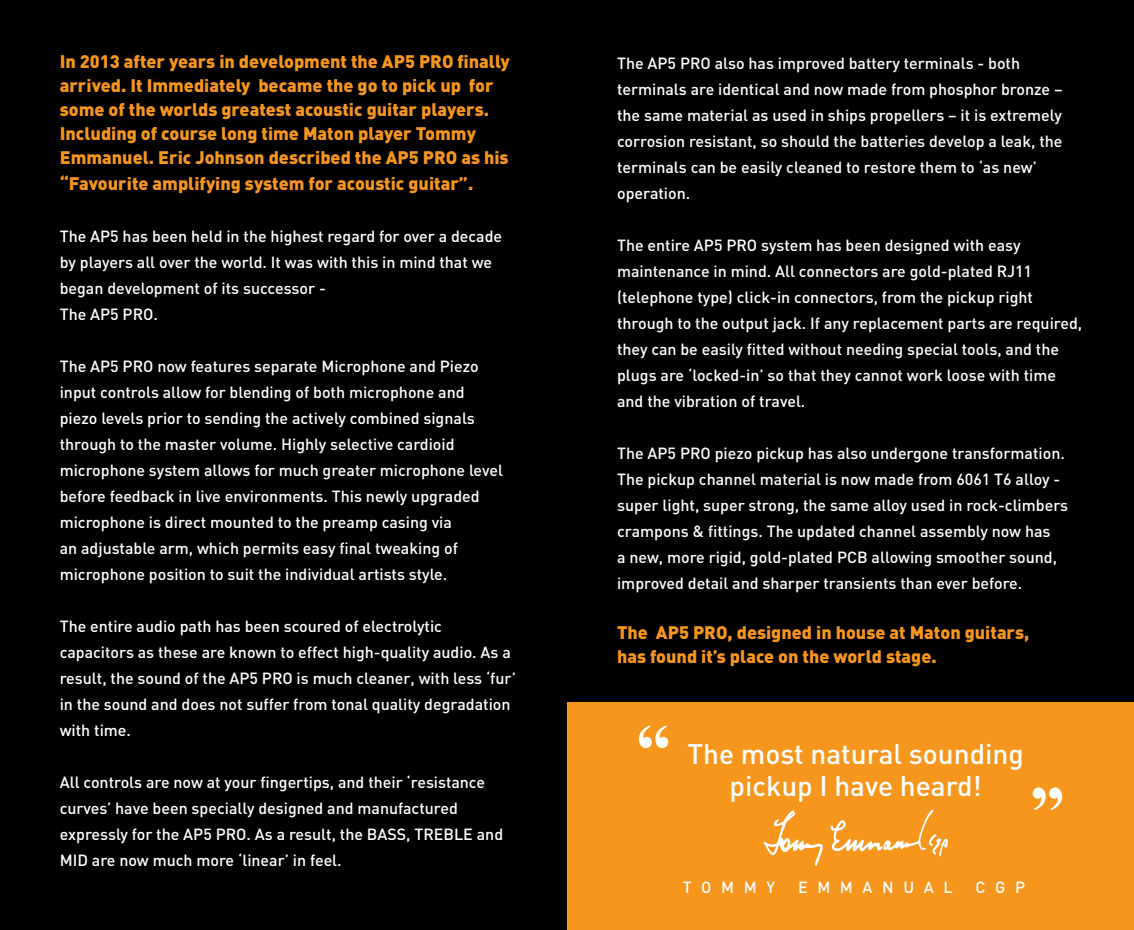
<style>
.page{position:relative;width:1134px;height:930px;background:#000}
.page>*{position:absolute;margin:0;border:0;box-sizing:border-box;transform-origin:0 0}
.t1{font:500 28px/32px "DIN";color:#fff;text-align:center}
.t2{font:900 18px/24px "DIN";color:#f7961d}
.t3{font:500 16px/26px "DIN";color:#fff}
.t4{font:500 16px "DIN";letter-spacing:.6em;color:#fff}
</style>
<div class="page">
<div style="left:567px;top:702px;width:567px;height:228px;background:#f7961d"></div>
<svg style="left:763px;top:810px;width:60px;height:55px"></svg>
<svg style="left:830px;top:810px;width:118px;height:46px"></svg>
<svg style="left:639px;top:725px;width:29px;height:23px"></svg>
<svg style="left:1033px;top:787px;width:29px;height:23px"></svg>
<p class="t2" style="left:60px;top:49px;width:451px">In 2013 after years in development the AP5 PRO finally arrived. It Immediately became the go to pick up for some of the worlds greatest acoustic guitar players.<br>Including of course long time Maton player Tommy Emmanuel. Eric Johnson described the AP5 PRO as his</p>
<p class="t2" style="left:60px;top:171px;width:415px">“Favourite amplifying system for acoustic guitar”.</p>
<p class="t3" style="left:60px;top:223px;width:444px">The AP5 has been held in the highest regard for over a decade by players all over the world. It was with this in mind that we began development of its successor -<br>The AP5 PRO.</p>
<p class="t3" style="left:60px;top:353px;width:445px">The AP5 PRO now features separate Microphone and Piezo input controls allow for blending of both microphone and piezo levels prior to sending the actively combined signals through to the master volume. Highly selective cardioid microphone system allows for much greater microphone level before feedback in live environments. This newly upgraded microphone is direct mounted to the preamp casing via<br>an adjustable arm, which permits easy final tweaking of microphone position to suit the individual artists style.</p>
<p class="t3" style="left:60px;top:613px;width:458px">The entire audio path has been scoured of electrolytic capacitors as these are known to effect high-quality audio. As a result, the sound of the AP5 PRO is much cleaner, with less ‘fur’ in the sound and does not suffer from tonal quality degradation with time.</p>
<p class="t3" style="left:60px;top:769px;width:445px">All controls are now at your fingertips, and their ‘resistance curves’ have been specially designed and manufactured expressly for the AP5 PRO. As a result, the BASS, TREBLE and MID are now much more ‘linear’ in feel.</p>
<p class="t3" style="left:617px;top:49px;width:447px">The AP5 PRO also has improved battery terminals - both terminals are identical and now made from phosphor bronze – the same material as used in ships propellers – it is extremely corrosion resistant, so should the batteries develop a leak, the terminals can be easily cleaned to restore them to ‘as new’ operation.</p>
<p class="t3" style="left:617px;top:231px;width:467px">The entire AP5 PRO system has been designed with easy maintenance in mind. All connectors are gold-plated RJ11 (telephone type) click-in connectors, from the pickup right through to the output jack. If any replacement parts are required, they can be easily fitted without needing special tools, and the plugs are ‘locked-in’ so that they cannot work loose with time and the vibration of travel.</p>
<p class="t3" style="left:617px;top:439px;width:453px">The AP5 PRO piezo pickup has also undergone transformation.<br>The pickup channel material is now made from 6061 T6 alloy - super light, super strong, the same alloy used in rock-climbers crampons &amp; fittings. The updated channel assembly now has<br>a new, more rigid, gold-plated PCB allowing smoother sound, improved detail and sharper transients than ever before.</p>
<p class="t2" style="left:617px;top:619px;width:414px">The AP5 PRO, designed in house at Maton guitars, has found it’s place on the world stage.</p>
<h1 class="t1" style="left:687px;top:737px;width:338px">The most natural sounding pickup I have heard!</h1>
<p class="t3" style="left:683px;top:873px;width:94px">TOMMY</p>
<p class="t4" style="left:798px;top:876px;width:156px">EMMANUAL</p>
<p class="t3" style="left:975px;top:873px;width:51px">CGP</p>
</div>
